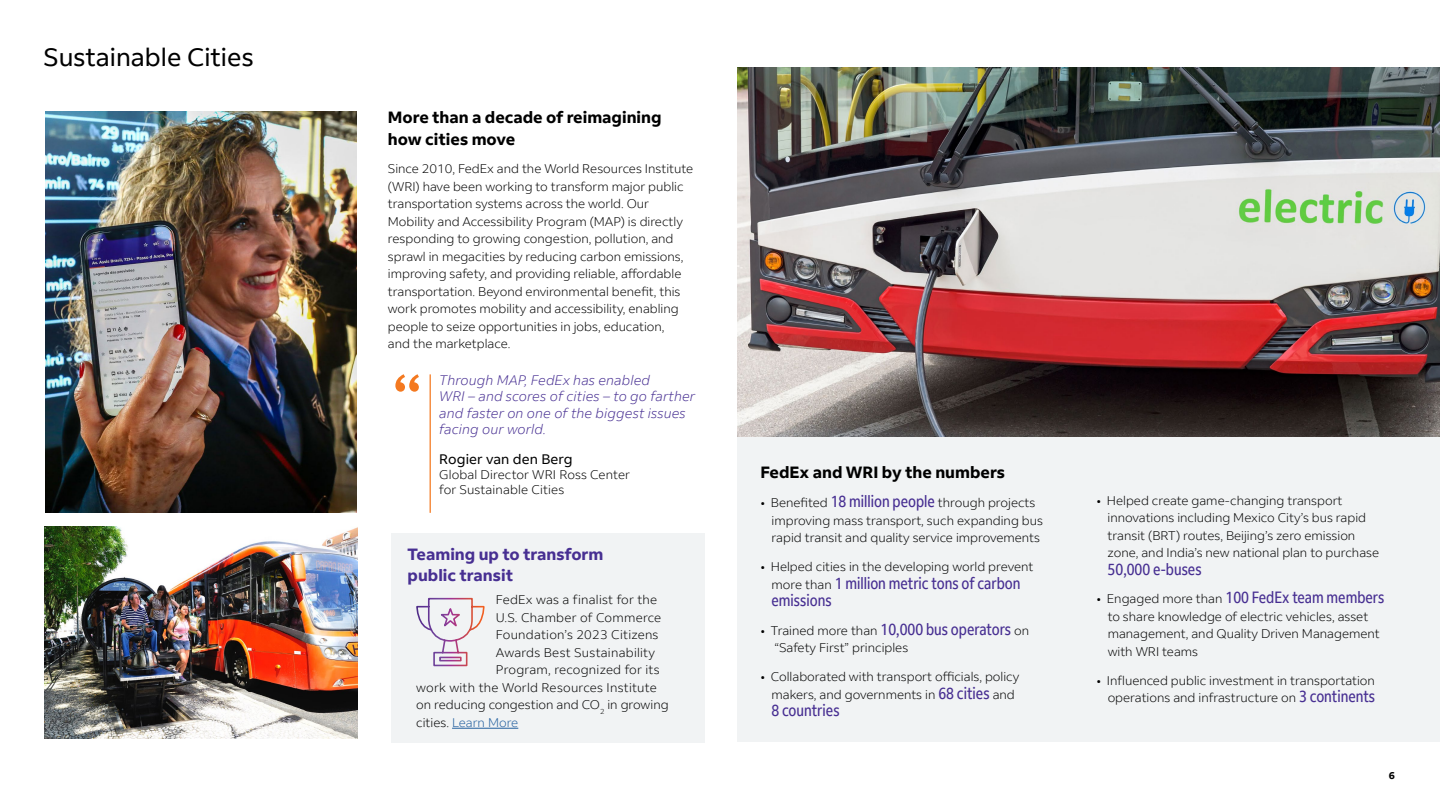
<style>
.page{position:relative;width:1440px;height:810px;background:#fff}
.page>*{position:absolute;margin:0;border:0;box-sizing:border-box;transform-origin:0 0}
.t1{font:77.5px "Andale Mono";color:#f47920}
.t2{font:25px "Fed Ex Sans";color:#000}
.t3{font:condensed 16.25px/17.5px "Fed Ex Sans";color:#472f92}
.t4{font:700 16.25px/21.2px "Fed Ex Sans";color:#000}
.t5{font:700 16.25px/21.2px "Fed Ex Sans";color:#472f92}
.t6{font:italic 300 13.75px/16.5px "Fed Ex Sans";letter-spacing:.01em;color:#472f92}
.t7{font:13.75px "Fed Ex Sans";letter-spacing:.01em;color:#000}
.t8{font:300 12.5px/17.5px "Fed Ex Sans";color:#000}
.t9{font:300 12.5px "Fed Ex Sans";letter-spacing:.02em;color:#000}
.t10{font:300 12.5px "Fed Ex Sans";color:#215e9e}
.t11{font:700 10px "Fed Ex Sans";color:#000}
.s1{color:#000}
.s2{font-weight:400;font-stretch:condensed;font-size:16.25px;color:#472f92}
.s3{font-weight:300;font-stretch:normal;font-size:12.5px;color:#000}
</style>
<div class="page">
<div style="left:738px;top:68px;width:702px;height:674px;background:#f1f3f4"></div>
<hr style="left:430px;top:374px;width:1px;height:139px;background:#f47920">
<img style="left:45px;top:526px;width:313px;height:212px">
<img style="left:45px;top:111px;width:311px;height:401px">
<img style="left:738px;top:68px;width:702px;height:369px">
<div style="left:391px;top:533px;width:313px;height:209px;background:#f1f3f4"></div>
<hr style="left:452px;top:728px;width:66px;height:1px;background:#215e9e">
<svg style="left:416px;top:598px;width:69px;height:68px"></svg>
<h2 class="t2" style="left:44px;top:43px;width:211px">Sustainable Cities</h2>
<h3 class="t4" style="left:388px;top:107px;width:275px">More than a decade of reimagining how cities move</h3>
<p class="t8" style="left:388px;top:160px;width:307px">Since 2010, FedEx and the World Resources Institute (WRI) have been working to transform major public transportation systems across the world. Our Mobility and Accessibility Program (MAP) is directly responding to growing congestion, pollution, and sprawl in megacities by reducing carbon emissions, improving safety, and providing reliable, affordable transportation. Beyond environmental benefit, this work promotes mobility and accessibility, enabling people to seize opportunities in jobs, education,<br>and the marketplace.</p>
<p class="t6" style="left:439px;top:372px;width:257px">Through MAP, FedEx has enabled<br>WRI – and scores of cities – to go farther and faster on one of the biggest issues facing our world.</p>
<p class="t7" style="left:439px;top:451px;width:135px">Rogier van den Berg</p>
<p class="t8" style="left:439px;top:467px;width:192px;line-height:15px">Global Director WRI Ross Center for Sustainable Cities</p>
<h1 class="t1" style="left:384px;top:352px;width:48px">“</h1>
<h3 class="t5" style="left:408px;top:544px;width:197px">Teaming up to transform public transit</h3>
<p class="t9" style="left:496px;top:593px;width:163px">FedEx was a finalist for the</p>
<p class="t9" style="left:496px;top:610px;width:167px">U.S. Chamber of Commerce</p>
<p class="t9" style="left:496px;top:628px;width:164px">Foundation’s 2023 Citizens</p>
<p class="t9" style="left:496px;top:645px;width:161px">Awards Best Sustainability</p>
<p class="t9" style="left:496px;top:663px;width:165px">Program, recognized for its</p>
<p class="t9" style="left:416px;top:680px;width:242px">work with the World Resources Institute</p>
<p class="t8" style="left:416px;top:696px;width:254px">on reducing congestion and CO<sub>2</sub> in growing</p>
<p class="t10" style="left:416px;top:715px;width:104px"><span class="s1">cities.</span> Learn More</p>
<h3 class="t4" style="left:761px;top:462px;width:246px">FedEx and WRI by the numbers</h3>
<p class="t8" style="left:772px;top:494px;width:273px;text-indent:-11px">• Benefited <span class="s2">18 million people</span> through projects improving mass transport, such expanding bus rapid transit and quality service improvements</p>
<p class="t8" style="left:761px;top:558px;width:274px">• Helped cities in the developing world prevent</p>
<h3 class="t3" style="left:772px;top:574px;width:250px"><span class="s3">more than</span> 1 million metric tons of carbon emissions</h3>
<p class="t8" style="left:775px;top:622px;width:256px;text-indent:-14px">• Trained more than <span class="s2">10,000 bus operators</span> on “Safety First” principles</p>
<p class="t8" style="left:761px;top:668px;width:260px;text-align:center">• Collaborated with transport officials, policy makers, and governments in <span class="s2">68 cities</span> and</p>
<h3 class="t3" style="left:772px;top:702px;width:70px">8 countries</h3>
<p class="t8" style="left:1108px;top:491px;width:273px;text-indent:-11px">• Helped create game-changing transport innovations including Mexico City’s bus rapid transit (BRT) routes, Beijing’s zero emission zone, and India’s new national plan to purchase</p>
<h3 class="t3" style="left:1108px;top:560px;width:96px">50,000 e-buses</h3>
<h3 class="t3" style="left:1097px;top:589px;width:289px"><span class="s3">• Engaged more than</span> 100 FedEx team members</h3>
<p class="t8" style="left:1108px;top:608px;width:274px">to share knowledge of electric vehicles, asset management, and Quality Driven Management with WRI teams</p>
<p class="t8" style="left:1097px;top:671px;width:280px;text-align:right">• Influenced public investment in transportation operations and infrastructure on <span class="s2">3 continents</span></p>
<p class="t11" style="left:1389px;top:769px;width:8px">6</p>
</div>
